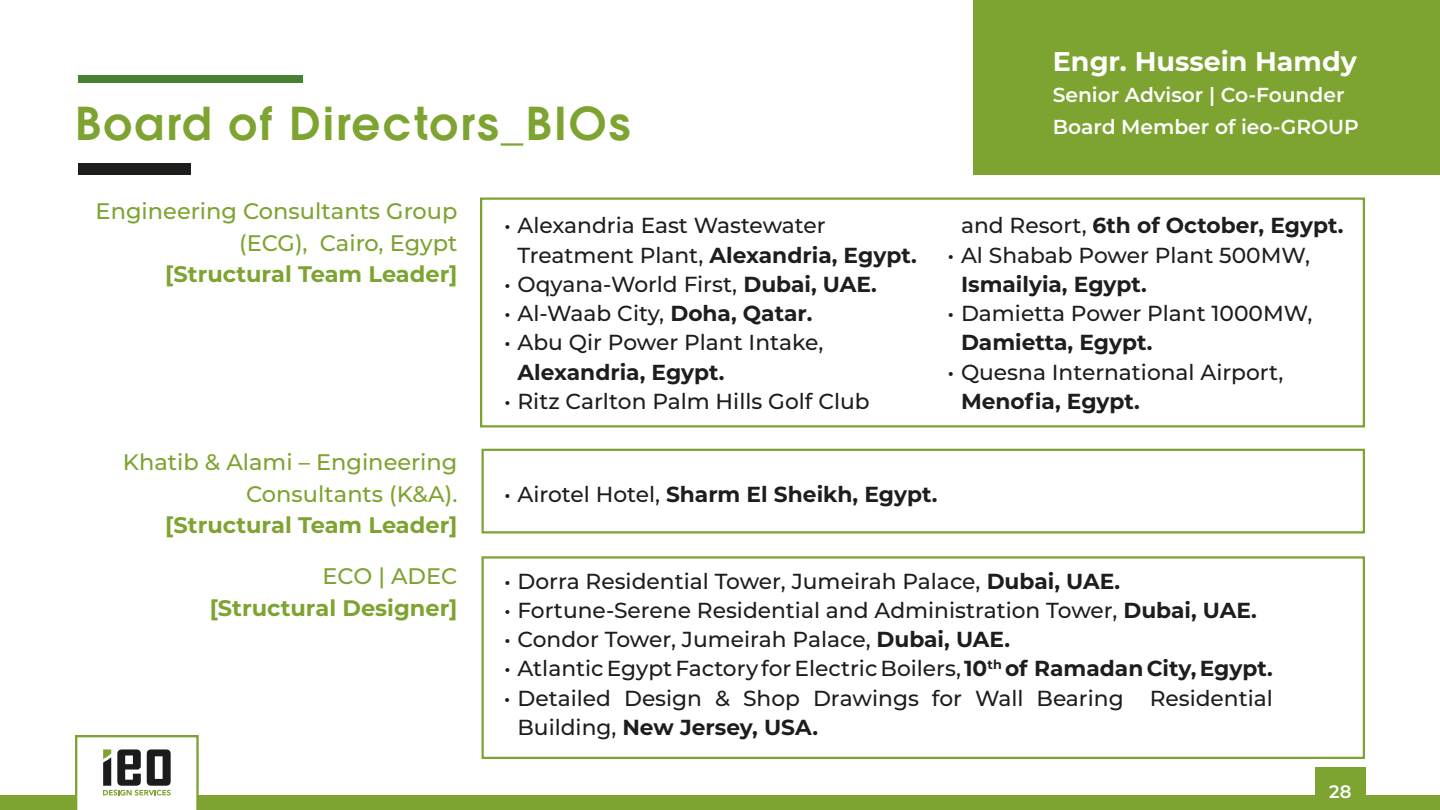
<style>
.page{position:relative;width:1440px;height:810px;background:#fff}
.page>*{position:absolute;margin:0;border:0;box-sizing:border-box;transform-origin:0 0}
.t1{font:600 45px "Avant Gardefor TVK";letter-spacing:.05em;color:#7da330}
.t2{font:700 27px "Montserrat";color:#fff}
.t3{font:500 22.5px/31.5px "Montserrat";color:#7da330;text-align:right}
.t4{font:700 22.5px "Montserrat";color:#7da330}
.t5{font:500 21.75px/29.2px "Montserrat";color:#1d1d1b}
.t6{font:700 21.75px "Montserrat";color:#1d1d1b}
.t7{font:600 20.25px/31.5px "Montserrat";color:#fff}
.t8{font:600 18px "Montserrat";color:#fff}
.s1{font-weight:700}
.s2{font-weight:500}
</style>
<div class="page">
<div style="left:0;top:795px;width:1440px;height:15px;background:#7da330"></div>
<div style="left:1315px;top:767px;width:50px;height:43px;background:#7da330"></div>
<svg style="left:75px;top:735px;width:124px;height:75px"></svg>
<div style="left:78px;top:163px;width:112px;height:12px;background:#1d1d1b"></div>
<div style="left:78px;top:75px;width:225px;height:7px;background:#468232"></div>
<div style="left:480px;top:198px;width:885px;height:230px;border:2px solid #7da330"></div>
<div style="left:482px;top:449px;width:883px;height:84px;border:2px solid #7da330"></div>
<div style="left:974px;top:0;width:466px;height:175px;background:#7da330"></div>
<div style="left:482px;top:556px;width:883px;height:203px;border:2px solid #7da330"></div>
<h1 class="t1" style="left:75px;top:94px;width:557px">Board of Directors_BIOs</h1>
<p class="t2" style="left:1053px;top:41px;width:306px">Engr. Hussein Hamdy</p>
<p class="t7" style="left:1053px;top:78px;width:308px">Senior Advisor | Co-Founder<br>Board Member of ieo-GROUP</p>
<p class="t3" style="left:96px;top:195px;width:363px">Engineering Consultants Group (ECG), Cairo, Egypt</p>
<p class="t4" style="left:165px;top:258px;width:294px">[Structural Team Leader]</p>
<p class="t3" style="left:123px;top:446px;width:336px">Khatib &amp; Alami – Engineering<br>Consultants (K&amp;A).</p>
<p class="t4" style="left:165px;top:509px;width:294px">[Structural Team Leader]</p>
<p class="t5" style="left:518px;top:210px;width:401px;text-indent:-14px">• Alexandria East Wastewater<br>Treatment Plant, <span class="s1">Alexandria, Egypt.</span></p>
<p class="t5" style="left:504px;top:269px;width:374px">• Oqyana‐World First, <span class="s1">Dubai, UAE.</span></p>
<p class="t5" style="left:504px;top:298px;width:310px">• Al‐Waab City, <span class="s1">Doha, Qatar.</span></p>
<p class="t5" style="left:504px;top:327px;width:321px">• Abu Qir Power Plant Intake,</p>
<p class="t6" style="left:518px;top:356px;width:209px">Alexandria, Egypt.</p>
<p class="t5" style="left:504px;top:386px;width:367px">• Ritz Carlton Palm Hills Golf Club</p>
<p class="t6" style="left:961px;top:210px;width:384px"><span class="s2">and Resort,</span> 6th of October, Egypt.</p>
<p class="t5" style="left:948px;top:239px;width:364px">• Al Shabab Power Plant 500MW,</p>
<p class="t6" style="left:961px;top:268px;width:187px">Ismailyia, Egypt.</p>
<p class="t5" style="left:948px;top:298px;width:366px">• Damietta Power Plant 1000MW,</p>
<p class="t6" style="left:961px;top:327px;width:193px">Damietta, Egypt.</p>
<p class="t5" style="left:948px;top:356px;width:337px">• Quesna International Airport,</p>
<p class="t6" style="left:961px;top:385px;width:181px">Menofia, Egypt.</p>
<p class="t6" style="left:504px;top:478px;width:435px"><span class="s2">• Airotel Hotel,</span> Sharm El Sheikh, Egypt.</p>
<p class="t3" style="left:323px;top:560px;width:137px">ECO | ADEC</p>
<p class="t4" style="left:210px;top:592px;width:249px">[Structural Designer]</p>
<p class="t5" style="left:504px;top:565px;width:618px">• Dorra Residential Tower, Jumeirah Palace, <span class="s1">Dubai, UAE.</span></p>
<p class="t5" style="left:504px;top:595px;width:754px">• Fortune‐Serene Residential and Administration Tower, <span class="s1">Dubai, UAE.</span></p>
<p class="t5" style="left:504px;top:624px;width:508px">• Condor Tower, Jumeirah Palace, <span class="s1">Dubai, UAE.</span></p>
<p class="t5" style="left:504px;top:653px;width:770px">• Atlantic Egypt Factory for Electric Boilers, <span class="s1">10</span><sup>th</sup> <span class="s1">of Ramadan City, Egypt.</span></p>
<p class="t5" style="left:517px;top:682px;width:757px;text-indent:-14px">• Detailed Design &amp; Shop Drawings for Wall Bearing Residential<br>Building, <span class="s1">New Jersey, USA.</span></p>
<p class="t8" style="left:1329px;top:779px;width:24px">28</p>
</div>
